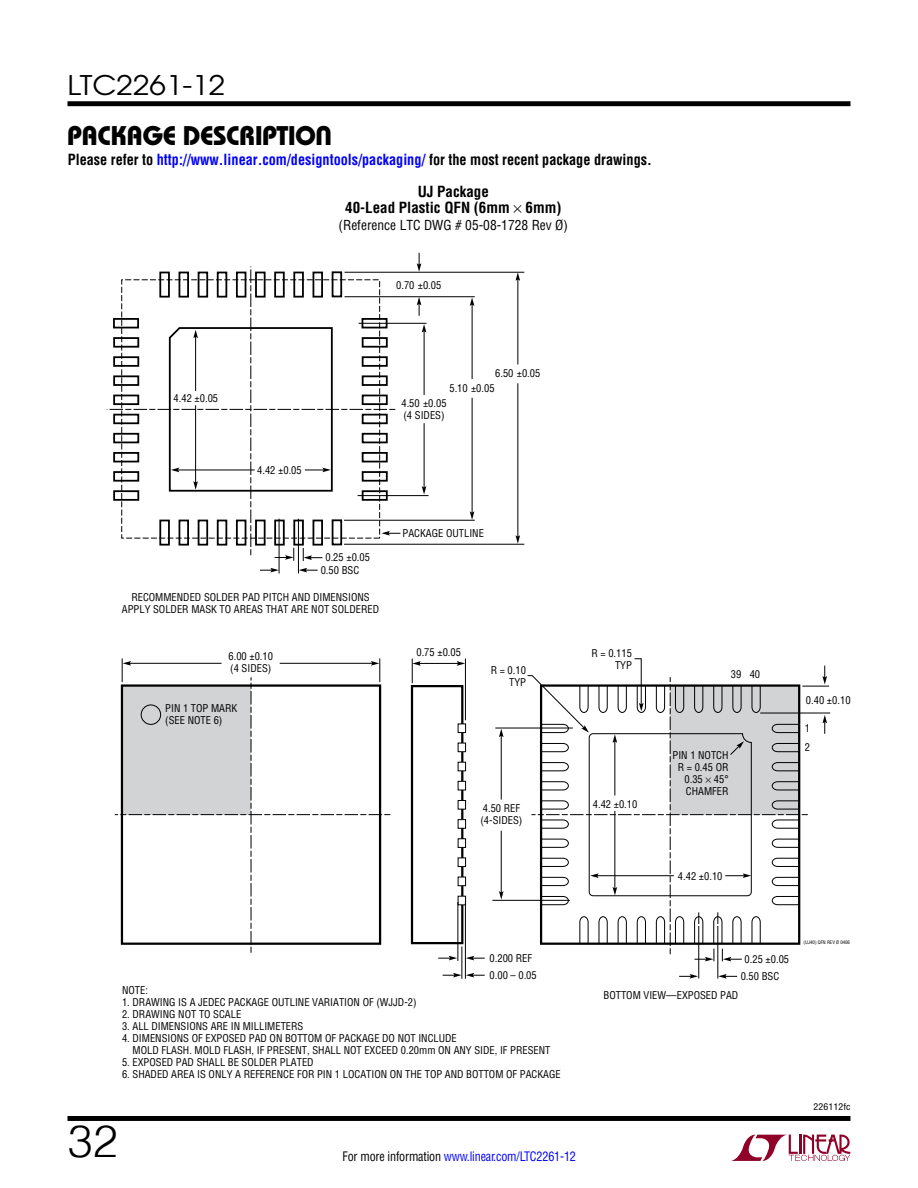
<style>
.page{position:relative;width:918px;height:1188px;background:#fff}
.page>*{position:absolute;margin:0;border:0;box-sizing:border-box;transform-origin:0 0}
.t1{font:300 45px "Helvetica";color:#000}
.t2{font:27px "Linear Bauhaus";letter-spacing:-.02em;color:#000}
.t3{font:27px "Avant Garde";color:#000;scale:1.1 1}
.t4{font:700 15px "Linear Helv Cond";color:#000;scale:.95 1}
.t5{font:700 15px/16.5px "Linear Helv Cond";color:#000;text-align:center}
.t6{font:13.5px "Linear Helv Cond";color:#000}
.t7{font:12.75px "Linear Helv Cond";letter-spacing:-.01em;color:#00f;scale:.95 1}
.t8{font:10.5px/12px "Linear Helv Cond";color:#000}
.t9{font:9px "Linear Helv Cond";color:#000;scale:1.1 1}
.t10{font:4.8px "Linear Helv Cond";color:#000}
.s1{color:#00f}
.s2{color:#000}
</style>
<div class="page">
<svg style="left:731px;top:1135px;width:119px;height:26px"></svg>
<div style="left:68px;top:101px;width:782px;height:5px;background:#000"></div>
<div style="left:68px;top:1116px;width:782px;height:5px;background:#000"></div>
<hr style="left:465px;top:659px;width:1px;height:61px;background:#000">
<hr style="left:760px;top:713px;width:70px;height:1px;background:#000">
<hr style="left:501px;top:831px;width:1px;height:63px;background:#000">
<svg style="left:499px;top:891px;width:5px;height:9px"></svg>
<hr style="left:501px;top:735px;width:1px;height:65px;background:#000">
<svg style="left:499px;top:729px;width:5px;height:8px"></svg>
<hr style="left:718px;top:912px;width:1px;height:67px;background:#000">
<hr style="left:699px;top:912px;width:1px;height:67px;background:#000">
<svg style="left:679px;top:974px;width:19px;height:5px"></svg>
<svg style="left:718px;top:974px;width:19px;height:5px"></svg>
<svg style="left:438px;top:956px;width:19px;height:4px"></svg>
<svg style="left:466px;top:956px;width:19px;height:4px"></svg>
<svg style="left:443px;top:973px;width:42px;height:4px"></svg>
<div style="left:411px;top:685px;width:52px;height:259px;border:2px solid #000"></div>
<div style="left:458px;top:724px;width:8px;height:9px;background:#fff"></div>
<div style="left:458px;top:724px;width:8px;height:9px;border:1px solid #000"></div>
<div style="left:458px;top:743px;width:8px;height:9px;background:#fff"></div>
<div style="left:458px;top:743px;width:8px;height:9px;border:1px solid #000"></div>
<div style="left:458px;top:762px;width:8px;height:9px;background:#fff"></div>
<div style="left:458px;top:762px;width:8px;height:9px;border:1px solid #000"></div>
<div style="left:458px;top:781px;width:8px;height:9px;background:#fff"></div>
<div style="left:458px;top:781px;width:8px;height:9px;border:1px solid #000"></div>
<div style="left:458px;top:800px;width:8px;height:9px;background:#fff"></div>
<div style="left:458px;top:800px;width:8px;height:10px;border:1px solid #000"></div>
<div style="left:458px;top:820px;width:8px;height:8px;background:#fff"></div>
<div style="left:458px;top:819px;width:8px;height:10px;border:1px solid #000"></div>
<div style="left:458px;top:839px;width:8px;height:8px;background:#fff"></div>
<div style="left:458px;top:838px;width:8px;height:10px;border:1px solid #000"></div>
<div style="left:458px;top:858px;width:8px;height:9px;background:#fff"></div>
<div style="left:458px;top:858px;width:8px;height:9px;border:1px solid #000"></div>
<div style="left:458px;top:877px;width:8px;height:9px;background:#fff"></div>
<div style="left:458px;top:877px;width:8px;height:9px;border:1px solid #000"></div>
<div style="left:458px;top:896px;width:8px;height:9px;background:#fff"></div>
<div style="left:458px;top:896px;width:8px;height:9px;border:1px solid #000"></div>
<svg style="left:412px;top:659px;width:9px;height:24px"></svg>
<hr style="left:418px;top:663px;width:41px;height:1px;background:#000">
<svg style="left:457px;top:661px;width:8px;height:5px"></svg>
<hr style="left:462px;top:947px;width:1px;height:32px;background:#000">
<svg style="left:115px;top:658px;width:275px;height:295px"></svg>
<svg style="left:417px;top:297px;width:4px;height:19px"></svg>
<hr style="left:424px;top:330px;width:1px;height:65px;background:#000">
<svg style="left:422px;top:324px;width:4px;height:9px"></svg>
<svg style="left:417px;top:253px;width:4px;height:19px"></svg>
<hr style="left:424px;top:423px;width:1px;height:66px;background:#000">
<svg style="left:422px;top:486px;width:4px;height:9px"></svg>
<hr style="left:472px;top:303px;width:1px;height:76px;background:#000">
<svg style="left:470px;top:297px;width:4px;height:9px"></svg>
<hr style="left:472px;top:398px;width:1px;height:116px;background:#000">
<svg style="left:470px;top:511px;width:4px;height:9px"></svg>
<hr style="left:518px;top:278px;width:1px;height:87px;background:#000">
<svg style="left:516px;top:273px;width:4px;height:8px"></svg>
<hr style="left:518px;top:383px;width:1px;height:155px;background:#000">
<svg style="left:516px;top:535px;width:4px;height:9px"></svg>
<hr style="left:345px;top:272px;width:179px;height:1px;background:#000">
<hr style="left:345px;top:296px;width:130px;height:1px;background:#000">
<hr style="left:359px;top:323px;width:67px;height:1px;background:#000">
<svg style="left:260px;top:568px;width:19px;height:4px"></svg>
<svg style="left:299px;top:568px;width:19px;height:4px"></svg>
<hr style="left:279px;top:519px;width:1px;height:54px;background:#000">
<hr style="left:298px;top:519px;width:1px;height:54px;background:#000">
<svg style="left:107px;top:267px;width:293px;height:294px"></svg>
<hr style="left:465px;top:902px;width:1px;height:77px;background:#000">
<hr style="left:458px;top:902px;width:1px;height:59px;background:#000">
<hr style="left:492px;top:900px;width:78px;height:1px;background:#000">
<hr style="left:495px;top:728px;width:78px;height:1px;background:#000">
<hr style="left:344px;top:520px;width:131px;height:1px;background:#000">
<hr style="left:344px;top:544px;width:180px;height:1px;background:#000">
<hr style="left:358px;top:495px;width:71px;height:1px;background:#000">
<svg style="left:527px;top:658px;width:302px;height:303px"></svg>
<h2 class="t3" style="left:67px;top:68px;width:145px">LTC2261-12</h2>
<h2 class="t2" style="left:67px;top:119px;width:266px">PACKAGE DESCRIPTION</h2>
<h3 class="t4" style="left:68px;top:150px;width:616px">Please refer to <span class="s1">http://www.linear.com/designtools/packaging/</span> for the most recent package drawings.</h3>
<h3 class="t5" style="left:345px;top:183px;width:218px">UJ Package<br>40-Lead Plastic QFN (6mm 6mm)</h3>
<p class="t6" style="left:339px;top:216px;width:231px">(Reference LTC DWG # 05-08-1728 Rev Ø)</p>
<p class="t8" style="left:396px;top:279px;width:47px">0.70 ±0.05</p>
<p class="t8" style="left:174px;top:392px;width:46px">4.42 ±0.05</p>
<p class="t8" style="left:257px;top:464px;width:46px">4.42 ±0.05</p>
<p class="t8" style="left:321px;top:551px;width:51px;line-height:12.5px;text-indent:5px">0.25 ±0.05<br>0.50 BSC</p>
<p class="t8" style="left:122px;top:591px;width:259px;text-align:center">RECOMMENDED SOLDER PAD PITCH AND DIMENSIONS<br>APPLY SOLDER MASK TO AREAS THAT ARE NOT SOLDERED</p>
<p class="t8" style="left:228px;top:650px;width:46px">6.00 ±0.10 (4 SIDES)</p>
<p class="t8" style="left:165px;top:702px;width:74px">PIN 1 TOP MARK (SEE NOTE 6)</p>
<p class="t8" style="left:495px;top:367px;width:47px">6.50 ±0.05</p>
<p class="t8" style="left:449px;top:382px;width:47px">5.10 ±0.05</p>
<p class="t8" style="left:401px;top:397px;width:47px">4.50 ±0.05 (4 SIDES)</p>
<p class="t8" style="left:403px;top:527px;width:83px">PACKAGE OUTLINE</p>
<p class="t8" style="left:416px;top:646px;width:46px">0.75 ±0.05</p>
<p class="t8" style="left:591px;top:647px;width:42px;text-align:right">R = 0.115<br>TYP</p>
<p class="t8" style="left:491px;top:664px;width:37px;text-align:right">R = 0.10<br>TYP</p>
<p class="t8" style="left:480px;top:802px;width:43px">4.50 REF (4-SIDES)</p>
<p class="t8" style="left:593px;top:798px;width:46px">4.42 ±0.10</p>
<p class="t8" style="left:731px;top:668px;width:31px">39 40</p>
<p class="t8" style="left:673px;top:749px;width:58px;text-align:right">PIN 1 NOTCH<br>R = 0.45 OR<br>0.35 45°<br>CHAMFER</p>
<p class="t8" style="left:678px;top:870px;width:46px">4.42 ±0.10</p>
<p class="t8" style="left:806px;top:694px;width:46px">0.40 ±0.10</p>
<p class="t8" style="left:805px;top:719px;width:7px;line-height:19.4px">1<br>2</p>
<p class="t8" style="left:490px;top:949px;width:49px;line-height:17.1px">0.200 REF<br>0.00 – 0.05</p>
<p class="t8" style="left:122px;top:984px;width:27px">NOTE:</p>
<p class="t8" style="left:122px;top:996px;width:296px">1. DRAWING IS A JEDEC PACKAGE OUTLINE VARIATION OF (WJJD-2)</p>
<p class="t8" style="left:122px;top:1008px;width:121px">2. DRAWING NOT TO SCALE</p>
<p class="t8" style="left:122px;top:1020px;width:183px">3. ALL DIMENSIONS ARE IN MILLIMETERS</p>
<p class="t8" style="left:133px;top:1032px;width:420px;text-indent:-10px">4. DIMENSIONS OF EXPOSED PAD ON BOTTOM OF PACKAGE DO NOT INCLUDE<br>MOLD FLASH. MOLD FLASH, IF PRESENT, SHALL NOT EXCEED 0.20mm ON ANY SIDE, IF PRESENT</p>
<p class="t8" style="left:122px;top:1056px;width:193px">5. EXPOSED PAD SHALL BE SOLDER PLATED</p>
<p class="t8" style="left:122px;top:1068px;width:440px">6. SHADED AREA IS ONLY A REFERENCE FOR PIN 1 LOCATION ON THE TOP AND BOTTOM OF PACKAGE</p>
<h1 class="t1" style="left:68px;top:1105px;width:52px">32</h1>
<p class="t7" style="left:343px;top:1148px;width:247px"><span class="s2">For more information</span> www.linear.com/LTC2261-12</p>
<p class="t8" style="left:741px;top:950px;width:50px;line-height:17.2px;text-indent:4px">0.25 ±0.05<br>0.50 BSC</p>
<p class="t8" style="left:604px;top:989px;width:136px">BOTTOM VIEW—EXPOSED PAD</p>
<p class="t10" style="left:804px;top:939px;width:48px">(UJ40) QFN REV Ø 0406</p>
<p class="t9" style="left:814px;top:1102px;width:35px">226112fc</p>
</div>
